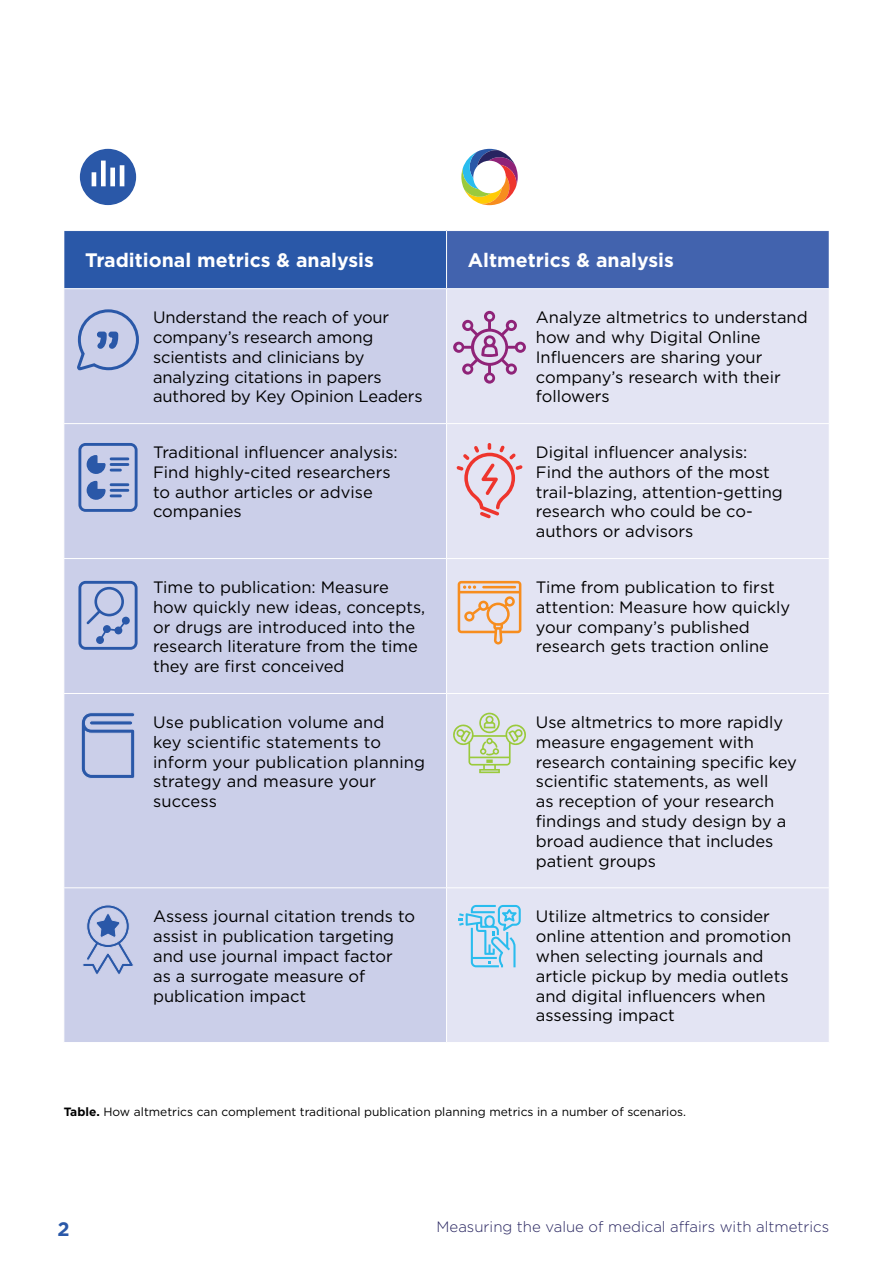
<style>
.page{position:relative;width:893px;height:1263px;background:#fff}
.page>*{position:absolute;margin:0;border:0;box-sizing:border-box;transform-origin:0 0}
.DRR_paragraph_std{font:700 19.5px "Gotham";color:#fff}
.t1{font:700 19.5px "Gotham";color:#2a58a8}
.DRR_paragraph_std-2{font:16.5px/19.8px "Gotham";color:#000}
.t2{font:300 15px "Gotham";color:#292661}
.DRR_paragraph_std-3{font:12px "Gotham";color:#000}
.s1{font-weight:700}
</style>
<div class="page">
<div style="left:64px;top:231px;width:383px;height:58px;background:#2a58a8"></div>
<div style="left:447px;top:231px;width:382px;height:58px;background:#4263ae"></div>
<div style="left:64px;top:289px;width:382px;height:753px;background:#cbcfe9"></div>
<div style="left:447px;top:289px;width:382px;height:753px;background:#e3e4f3"></div>
<hr style="left:446px;top:231px;width:1px;height:57px;background:#fff">
<hr style="left:63px;top:288px;width:384px;height:1px;background:#fff">
<hr style="left:447px;top:288px;width:383px;height:1px;background:#fff">
<hr style="left:63px;top:423px;width:384px;height:1px;background:#fff">
<hr style="left:447px;top:423px;width:383px;height:1px;background:#fff">
<hr style="left:63px;top:558px;width:384px;height:1px;background:#fff">
<hr style="left:447px;top:558px;width:383px;height:1px;background:#fff">
<hr style="left:63px;top:693px;width:384px;height:1px;background:#fff">
<hr style="left:447px;top:693px;width:383px;height:1px;background:#fff">
<hr style="left:63px;top:887px;width:384px;height:1px;background:#fff">
<hr style="left:447px;top:887px;width:383px;height:1px;background:#fff">
<svg style="left:461px;top:149px;width:57px;height:56px"></svg>
<svg style="left:80px;top:149px;width:56px;height:56px"></svg>
<svg style="left:76px;top:308px;width:64px;height:64px;background:#aab6db"></svg>
<svg style="left:453px;top:311px;width:73px;height:73px;background:#cfb6d6"></svg>
<svg style="left:78px;top:443px;width:60px;height:69px;background:#96a7d3"></svg>
<hr style="left:110px;top:489px;width:19px;height:3px;background:#2a58a8">
<hr style="left:110px;top:483px;width:19px;height:3px;background:#2a58a8">
<svg style="left:456px;top:443px;width:67px;height:75px;background:#e4c3ce"></svg>
<svg style="left:458px;top:581px;width:63px;height:63px;background:#e8c9b3"></svg>
<hr style="left:482px;top:586px;width:34px;height:2px;background:#f78d1e">
<svg style="left:452px;top:713px;width:75px;height:60px;background:#d3decb"></svg>
<svg style="left:81px;top:712px;width:54px;height:86px;background:#aebadd"></svg>
<hr style="left:90px;top:721px;width:43px;height:4px;background:#2a58a8;border-radius:2px">
<div style="left:89px;top:720px;width:44px;height:5px;border:1px solid #cbcfe9;border-radius:2px"></div>
<svg style="left:82px;top:904px;width:52px;height:71px;background:#a8b5da"></svg>
<svg style="left:458px;top:905px;width:63px;height:62px;background:#aed8f1"></svg>
<svg style="left:78px;top:581px;width:60px;height:69px;background:#9eadd6"></svg>
<p class="DRR_paragraph_std" style="left:85px;top:248px;width:290px">Traditional metrics &amp; analysis</p>
<p class="DRR_paragraph_std" style="left:468px;top:248px;width:208px">Altmetrics &amp; analysis</p>
<p class="DRR_paragraph_std-2" style="left:153px;top:307px;width:271px">Understand the reach of your company’s research among scientists and clinicians by analyzing citations in papers authored by Key Opinion Leaders</p>
<p class="DRR_paragraph_std-2" style="left:536px;top:307px;width:273px">Analyze altmetrics to understand how and why Digital Online<br>Influencers are sharing your company’s research with their followers</p>
<p class="DRR_paragraph_std-2" style="left:153px;top:442px;width:246px">Traditional influencer analysis:<br>Find highly-cited researchers to author articles or advise companies</p>
<p class="DRR_paragraph_std-2" style="left:536px;top:442px;width:248px">Digital influencer analysis:<br>Find the authors of the most trail-blazing, attention-getting research who could be co&shy;authors or advisors</p>
<p class="DRR_paragraph_std-2" style="left:153px;top:577px;width:274px">Time to publication: Measure how quickly new ideas, concepts, or drugs are introduced into the research literature from the time they are first conceived</p>
<p class="DRR_paragraph_std-2" style="left:536px;top:577px;width:256px">Time from publication to first attention: Measure how quickly your company’s published research gets traction online</p>
<p class="DRR_paragraph_std-2" style="left:153px;top:712px;width:274px">Use publication volume and<br>key scientific statements to inform your publication planning strategy and measure your success</p>
<p class="DRR_paragraph_std-2" style="left:536px;top:712px;width:263px">Use altmetrics to more rapidly measure engagement with research containing specific key scientific statements, as well<br>as reception of your research findings and study design by a broad audience that includes patient groups</p>
<p class="DRR_paragraph_std-2" style="left:153px;top:906px;width:263px">Assess journal citation trends to assist in publication targeting and use journal impact factor<br>as a surrogate measure of publication impact</p>
<p class="DRR_paragraph_std-2" style="left:536px;top:906px;width:257px">Utilize altmetrics to consider online attention and promotion when selecting journals and article pickup by media outlets and digital influencers when assessing impact</p>
<p class="DRR_paragraph_std-3" style="left:64px;top:1104px;width:624px"><span class="s1">Table.</span> How altmetrics can complement traditional publication planning metrics in a number of scenarios.</p>
<p class="t1" style="left:57px;top:1216px;width:14px">2</p>
<p class="t2" style="left:437px;top:1218px;width:394px">Measuring the value of medical affairs with altmetrics</p>
</div>
